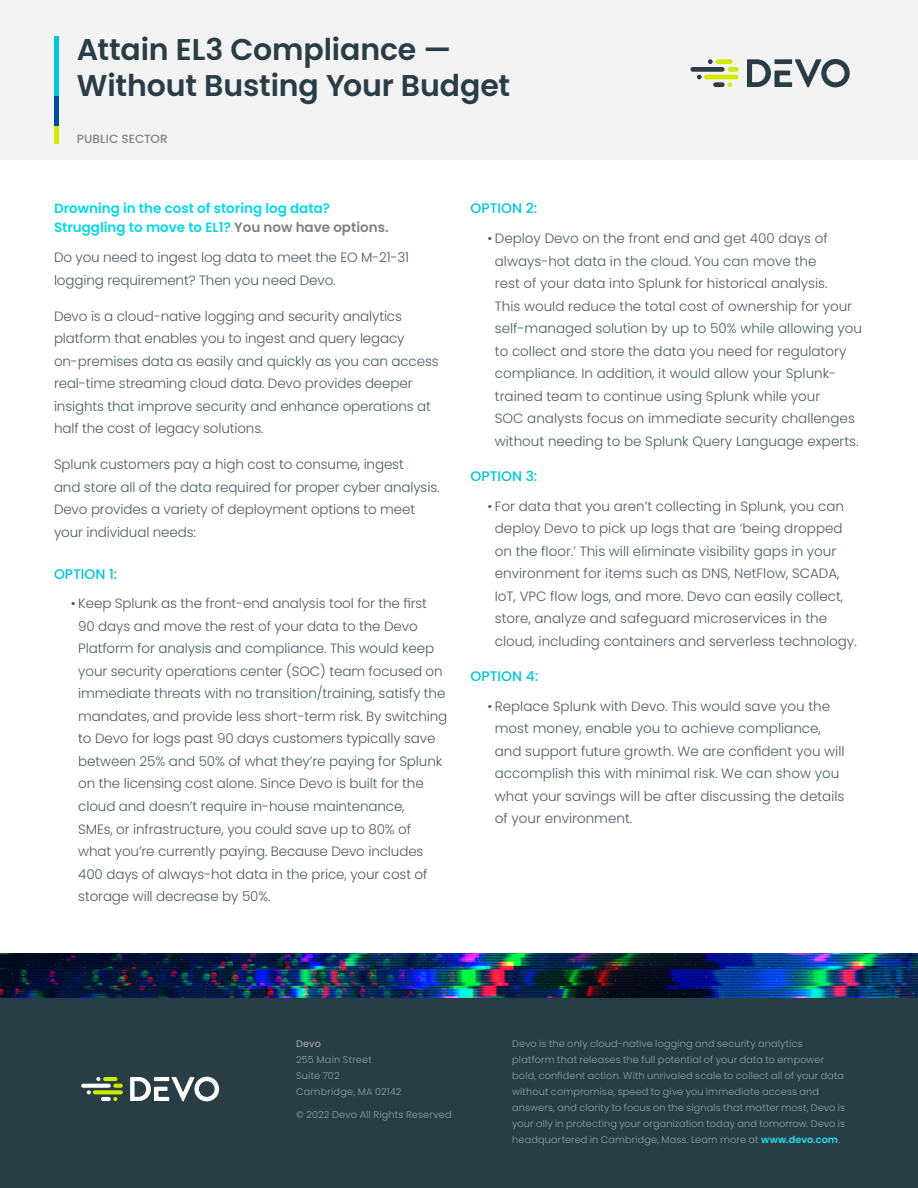
<style>
.page{position:relative;width:918px;height:1188px;background:#fff}
.page>*{position:absolute;margin:0;border:0;box-sizing:border-box;transform-origin:0 0}
.t1{font:600 30px/36px "Poppins";letter-spacing:-.005em;color:#293d47}
.t2{font:500 13.8px "Poppins";color:#00c4e0}
.t3{font:300 13.5px/22.5px "Poppins";letter-spacing:-.01em;color:#4c5c64}
.t4{font:600 13.5px/19.5px "Poppins";color:#00d9eb}
.t5{font:500 12px "Poppins";letter-spacing:.01em;color:#828282}
.t6{font:300 9.75px/16.2px "Poppins";letter-spacing:.015em;color:#98a0a5}
.t7{font:500 9.75px "Poppins";color:#98a0a5}
.s1{color:#788389}
.s2{font-weight:600;color:#21e2ef}
</style>
<div class="page">
<div style="left:0;top:0;width:918px;height:160px;background:#f3f3f3"></div>
<svg style="left:708px;top:59px;width:5px;height:5px"></svg>
<svg style="left:747px;top:59px;width:103px;height:28px"></svg>
<div style="left:775px;top:59px;width:17px;height:5px;background:#293d47"></div>
<div style="left:716px;top:59px;width:16px;height:5px;background:#d0e900;border-radius:2px"></div>
<hr style="left:704px;top:75px;width:35px;height:4px;background:#d0e900;border-radius:2px">
<div style="left:728px;top:67px;width:11px;height:5px;background:#d0e900;border-radius:2px"></div>
<svg style="left:728px;top:82px;width:4px;height:5px"></svg>
<div style="left:690px;top:67px;width:35px;height:5px;background:#293d47;border-radius:2px"></div>
<div style="left:713px;top:82px;width:12px;height:5px;background:#293d47;border-radius:2px"></div>
<svg style="left:697px;top:75px;width:5px;height:4px"></svg>
<div style="left:54px;top:125px;width:5px;height:19px;background:#d0e900"></div>
<div style="left:54px;top:96px;width:5px;height:29px;background:#004b9b"></div>
<div style="left:54px;top:36px;width:5px;height:60px;background:#00c4e0"></div>
<div style="left:0;top:998px;width:918px;height:190px;background:#293d47"></div>
<img style="left:0;top:953px;width:918px;height:45px">
<svg style="left:96px;top:1077px;width:4px;height:4px"></svg>
<svg style="left:130px;top:1077px;width:89px;height:24px"></svg>
<hr style="left:154px;top:1077px;width:15px;height:4px;background:#fff">
<hr style="left:103px;top:1077px;width:15px;height:4px;background:#d0e900;border-radius:2px">
<svg style="left:93px;top:1090px;width:30px;height:4px"></svg>
<svg style="left:113px;top:1084px;width:10px;height:4px"></svg>
<svg style="left:113px;top:1097px;width:4px;height:4px"></svg>
<svg style="left:81px;top:1084px;width:30px;height:4px"></svg>
<hr style="left:101px;top:1097px;width:10px;height:4px;background:#fff;border-radius:2px">
<svg style="left:87px;top:1090px;width:4px;height:4px"></svg>
<h1 class="t1" style="left:77px;top:31px;width:435px">Attain EL3 Compliance —<br>Without Busting Your Budget</h1>
<p class="t5" style="left:77px;top:132px;width:92px">PUBLIC SECTOR</p>
<p class="t4" style="left:54px;top:199px;width:336px">Drowning in the cost of storing log data?<br>Struggling to move to EL1? <span class="s1">You now have options.</span></p>
<p class="t3" style="left:54px;top:246px;width:357px">Do you need to ingest log data to meet the EO M-21-31 logging requirement? Then you need Devo.</p>
<p class="t3" style="left:54px;top:305px;width:386px">Devo is a cloud-native logging and security analytics platform that enables you to ingest and query legacy on-premises data as easily and quickly as you can access real-time streaming cloud data. Devo provides deeper insights that improve security and enhance operations at half the cost of legacy solutions.</p>
<p class="t3" style="left:54px;top:453px;width:387px">Splunk customers pay a high cost to consume, ingest<br>and store all of the data required for proper cyber analysis.<br>Devo provides a variety of deployment options to meet your individual needs:</p>
<p class="t2" style="left:54px;top:566px;width:65px">OPTION 1:</p>
<p class="t3" style="left:78px;top:593px;width:371px;text-indent:-7px">• Keep Splunk as the front-end analysis tool for the first<br>90 days and move the rest of your data to the Devo Platform for analysis and compliance. This would keep your security operations center (SOC) team focused on immediate threats with no transition/training, satisfy the mandates, and provide less short-term risk. By switching to Devo for logs past 90 days customers typically save between 25% and 50% of what they’re paying for Splunk on the licensing cost alone. Since Devo is built for the cloud and doesn’t require in-house maintenance,<br>SMEs, or infrastructure, you could save up to 80% of what you’re currently paying. Because Devo includes 400 days of always-hot data in the price, your cost of storage will decrease by 50%.</p>
<p class="t2" style="left:471px;top:200px;width:68px">OPTION 2:</p>
<p class="t3" style="left:495px;top:227px;width:369px;text-indent:-7px">• Deploy Devo on the front end and get 400 days of always-hot data in the cloud. You can move the<br>rest of your data into Splunk for historical analysis.<br>This would reduce the total cost of ownership for your self-managed solution by up to 50% while allowing you to collect and store the data you need for regulatory compliance. In addition, it would allow your Splunk&shy;trained team to continue using Splunk while your<br>SOC analysts focus on immediate security challenges without needing to be Splunk Query Language experts.</p>
<p class="t2" style="left:471px;top:468px;width:68px">OPTION 3:</p>
<p class="t3" style="left:495px;top:495px;width:363px;text-indent:-7px">• For data that you aren’t collecting in Splunk, you can deploy Devo to pick up logs that are ‘being dropped on the floor.’ This will eliminate visibility gaps in your environment for items such as DNS, NetFlow, SCADA, IoT, VPC flow logs, and more. Devo can easily collect, store, analyze and safeguard microservices in the cloud, including containers and serverless technology.</p>
<p class="t2" style="left:471px;top:668px;width:69px">OPTION 4:</p>
<p class="t3" style="left:495px;top:695px;width:351px;text-indent:-7px">• Replace Splunk with Devo. This would save you the most money, enable you to achieve compliance, and support future growth. We are confident you will accomplish this with minimal risk. We can show you what your savings will be after discussing the details of your environment.</p>
<p class="t7" style="left:296px;top:1037px;width:26px">Devo</p>
<p class="t6" style="left:296px;top:1051px;width:107px">255 Main Street<br>Suite 702<br>Cambridge, MA 02142</p>
<p class="t6" style="left:296px;top:1107px;width:157px">© 2022 Devo All Rights Reserved</p>
<p class="t6" style="left:512px;top:1035px;width:334px">Devo is the only cloud-native logging and security analytics platform that releases the full potential of your data to empower bold, confident action. With unrivaled scale to collect all of your data without compromise, speed to give you immediate access and answers, and clarity to focus on the signals that matter most, Devo is your ally in protecting your organization today and tomorrow. Devo is headquartered in Cambridge, Mass. Learn more at <span class="s2">www.devo.com</span>.</p>
</div>
